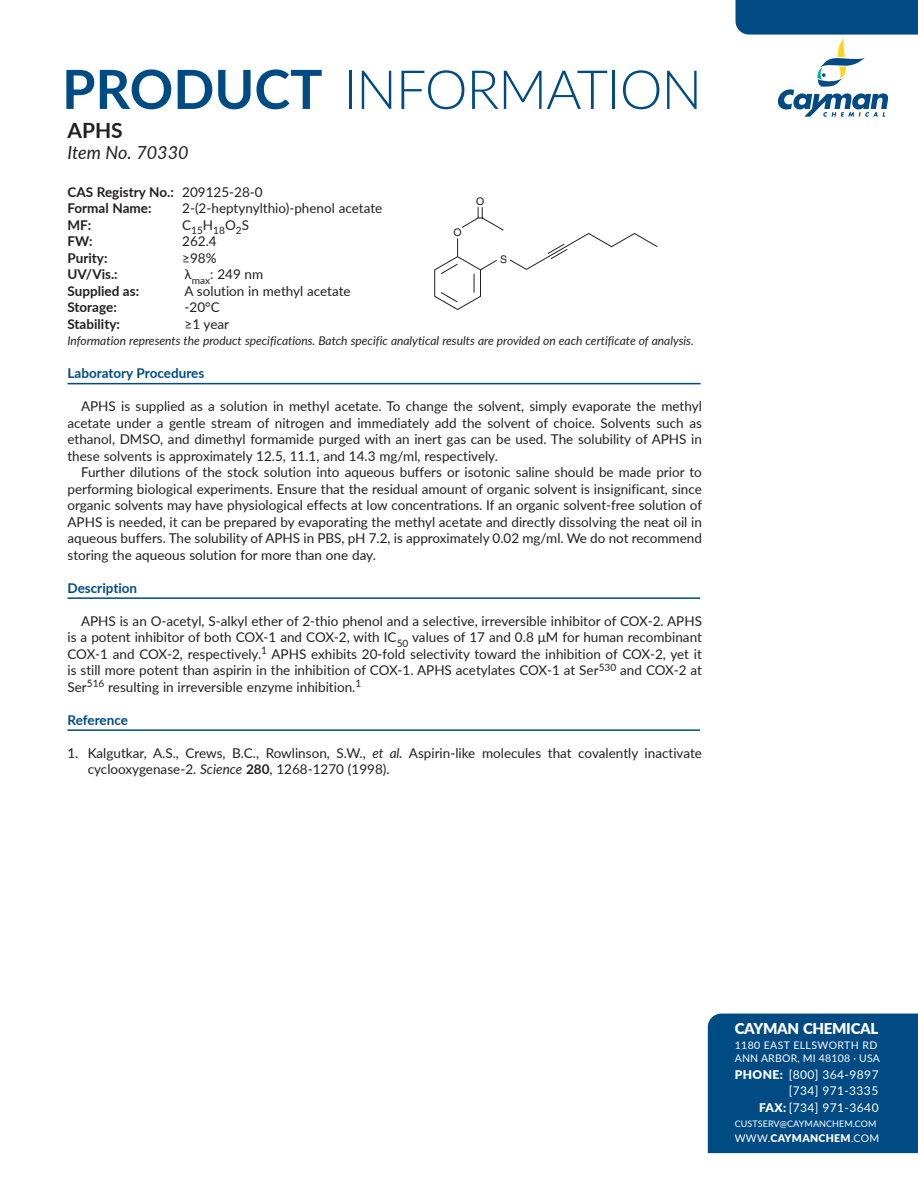
<style>
.page{position:relative;width:918px;height:1188px;background:#fff}
.page>*{position:absolute;margin:0;border:0;box-sizing:border-box;transform-origin:0 0}
.t1{font:300 54px "Lato";letter-spacing:-.02em;color:#004b84}
.ProductName{font:700 21px "Lato";color:#231f20}
.CatalogNo{font:italic 18px "Lato";color:#231f20}
.t2{font:900 15px "Lato";letter-spacing:-.02em;color:#fff}
.References{font:13.5px/16.5px "Lato";color:#231f20;text-align:justify}
.Info{font:700 13.5px "Lato";color:#231f20}
.Info-2{font:13.5px "Lato";color:#231f20}
.ProductName-2{font:700 13.5px "Lato";color:#004b84}
.t3{font:italic 12px "Lato";color:#231f20}
.t4{font:12px/16.5px "Lato";letter-spacing:.035em;color:#fff;text-align:right}
.t5{font:10.5px/13.5px "Lato";letter-spacing:.025em;color:#fff}
.t6{font:900 10.5px "Lato";letter-spacing:.03em;color:#fff}
.t7{font:10.5px "Helvetica LT Std";color:#231f20}
.Info-3{font:10.2px "Lato";color:#231f20}
.t8{font:9px "Lato";letter-spacing:.01em;color:#fff}
.s1{font-weight:700}
.s2{font-weight:400}
.s3{font-style:italic}
.s4{font-weight:900}
</style>
<div class="page">
<div style="left:708px;top:1014px;width:210px;height:139px;background:#004b84"></div>
<hr style="left:68px;top:383px;width:633px;height:1px;background:#004b84">
<hr style="left:68px;top:597px;width:632px;height:2px;background:#004b84">
<hr style="left:68px;top:729px;width:632px;height:2px;background:#004b84">
<svg style="left:434px;top:207px;width:224px;height:103px"></svg>
<svg style="left:736px;top:0;width:182px;height:117px"></svg>
<h1 class="t1" style="left:62px;top:52px;width:642px"><span class="s1">PRODUCT</span> INFORMATION</h1>
<p class="ProductName" style="left:68px;top:115px;width:57px">APHS</p>
<p class="CatalogNo" style="left:68px;top:140px;width:123px">Item No. 70330</p>
<p class="Info" style="left:68px;top:182px;width:197px">CAS Registry No.: <span class="s2">209125-28-0</span></p>
<p class="Info" style="left:68px;top:199px;width:85px">Formal Name:</p>
<p class="Info-2" style="left:182px;top:199px;width:202px">2-(2-heptynylthio)-phenol acetate</p>
<p class="Info" style="left:68px;top:215px;width:25px">MF:</p>
<p class="Info-3" style="left:182px;top:223px;width:68px"><sup>C</sup>15<sup>H</sup>18<sup>O</sup>2<sup>S</sup></p>
<p class="Info" style="left:68px;top:232px;width:27px">FW:</p>
<p class="Info-2" style="left:182px;top:232px;width:36px">262.4</p>
<p class="Info" style="left:68px;top:248px;width:42px">Purity:</p>
<p class="Info-2" style="left:182px;top:248px;width:36px">≥98%</p>
<p class="Info" style="left:68px;top:265px;width:52px">UV/Vis.:</p>
<p class="Info-2" style="left:185px;top:265px;width:80px">λ<sub>max</sub>: 249 nm</p>
<p class="Info" style="left:68px;top:281px;width:73px">Supplied as:</p>
<p class="Info-2" style="left:184px;top:281px;width:168px">A solution in methyl acetate</p>
<p class="Info" style="left:68px;top:298px;width:51px">Storage:</p>
<p class="Info-2" style="left:184px;top:298px;width:37px">-20°C</p>
<p class="Info" style="left:68px;top:314px;width:54px">Stability:</p>
<p class="Info-2" style="left:185px;top:314px;width:46px">≥1 year</p>
<p class="t3" style="left:68px;top:332px;width:628px">Information represents the product specifications. Batch specific analytical results are provided on each certificate of analysis.</p>
<p class="ProductName-2" style="left:68px;top:364px;width:138px">Laboratory Procedures</p>
<p class="References" style="left:68px;top:398px;width:636px;text-indent:14px">APHS is supplied as a solution in methyl acetate. To change the solvent, simply evaporate the methyl acetate under a gentle stream of nitrogen and immediately add the solvent of choice. Solvents such as ethanol, DMSO, and dimethyl formamide purged with an inert gas can be used. The solubility of APHS in these solvents is approximately 12.5, 11.1, and 14.3 mg/ml, respectively.</p>
<p class="References" style="left:68px;top:464px;width:636px;text-indent:14px">Further dilutions of the stock solution into aqueous buffers or isotonic saline should be made prior to performing biological experiments. Ensure that the residual amount of organic solvent is insignificant, since organic solvents may have physiological effects at low concentrations. If an organic solvent-free solution of APHS is needed, it can be prepared by evaporating the methyl acetate and directly dissolving the neat oil in aqueous buffers. The solubility of APHS in PBS, pH 7.2, is approximately 0.02 mg/ml. We do not recommend storing the aqueous solution for more than one day.</p>
<p class="ProductName-2" style="left:68px;top:578px;width:71px">Description</p>
<p class="References" style="left:68px;top:612px;width:636px;text-indent:14px">APHS is an O-acetyl, S-alkyl ether of 2-thio phenol and a selective, irreversible inhibitor of COX-2. APHS is a potent inhibitor of both COX-1 and COX-2, with IC<sub>50</sub> values of 17 and 0.8 μM for human recombinant COX-1 and COX-2, respectively.<sup>1</sup> APHS exhibits 20-fold selectivity toward the inhibition of COX-2, yet it is still more potent than aspirin in the inhibition of COX-1. APHS acetylates COX-1 at Ser<sup>530</sup> and COX-2 at Ser<sup>516</sup> resulting in irreversible enzyme inhibition.<sup>1</sup></p>
<p class="ProductName-2" style="left:68px;top:710px;width:62px">Reference</p>
<p class="References" style="left:88px;top:744px;width:616px;text-indent:-20px">1. Kalgutkar, A.S., Crews, B.C., Rowlinson, S.W., <span class="s3">et al.</span> Aspirin-like molecules that covalently inactivate cyclooxygenase-2. <span class="s3">Science</span> <span class="s1">280</span>, 1268-1270 (1998).</p>
<p class="t7" style="left:476px;top:195px;width:10px">O</p>
<p class="t7" style="left:454px;top:226px;width:10px">O</p>
<p class="t7" style="left:500px;top:253px;width:9px">S</p>
<p class="t2" style="left:735px;top:1017px;width:145px">CAYMAN CHEMICAL</p>
<p class="t5" style="left:735px;top:1038px;width:147px">1180 EAST ELLSWORTH RD<br>ANN ARBOR, MI 48108 · USA</p>
<p class="t4" style="left:735px;top:1066px;width:145px"><span class="s4">PHONE:</span> [800] 364-9897 [734] 971-3335<br><span class="s4">FAX:</span> [734] 971-3640</p>
<p class="t8" style="left:735px;top:1117px;width:143px">CUSTSERV@CAYMANCHEM.COM</p>
<p class="t6" style="left:735px;top:1130px;width:146px"><span class="s2">WWW.</span>CAYMANCHEM<span class="s2">.COM</span></p>
</div>
